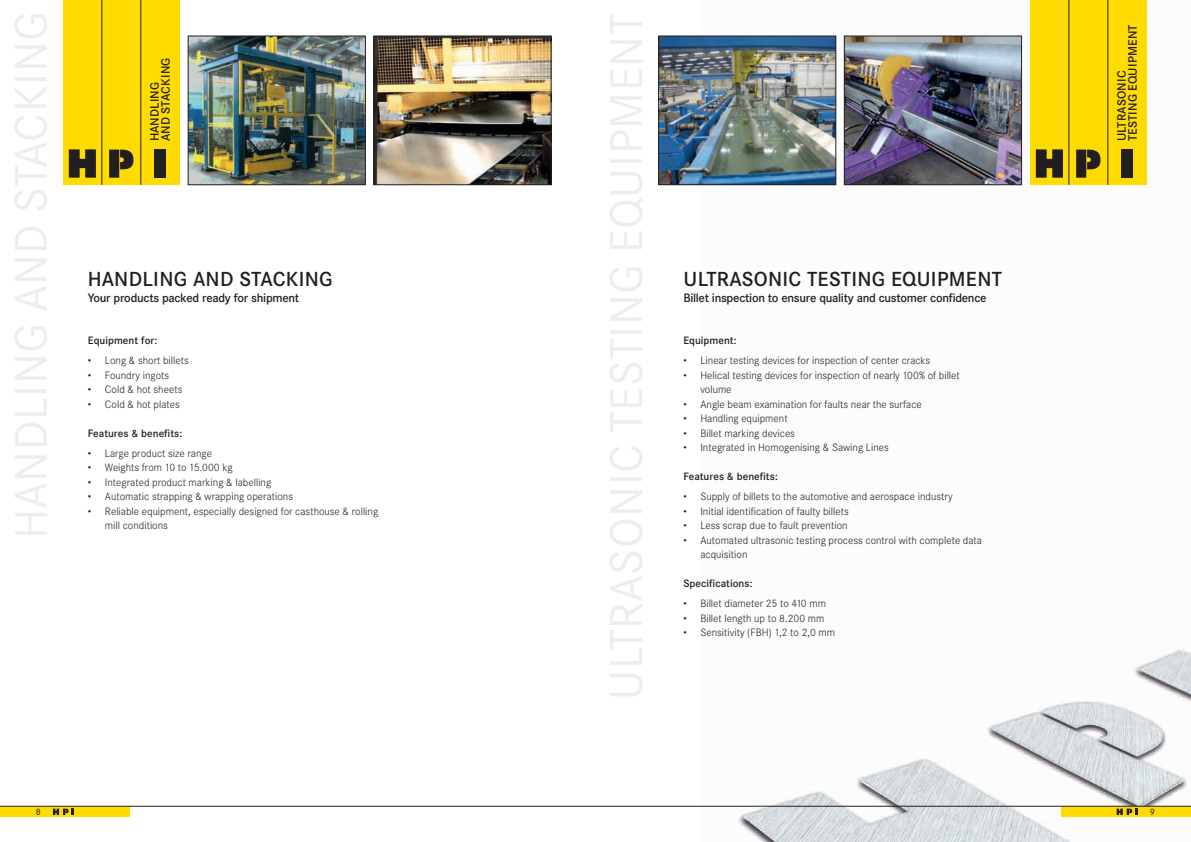
<style>
.page{position:relative;width:1191px;height:842px;background:#fff}
.page>*{position:absolute;margin:0;border:0;box-sizing:border-box;transform-origin:0 0}
.t1{font:500 20px "Corporate SBQ";letter-spacing:.01em;color:#231f20}
.t2{font:500 12px "Corporate SBQ";letter-spacing:-.025em;color:#231f20}
.t3{font:500 12px/11px "Corporate SBQ";letter-spacing:.01em;color:#231f20}
.t4{font:300 10.5px/14.5px "Corporate SBQ";color:#231f20}
.t5{font:500 10.5px "Corporate SBQ";color:#231f20}
.t6{font:9.1px "Corporate SBQ";color:#231f20}
</style>
<div class="page">
<img style="left:701px;top:0;width:490px;height:842px">
<div style="left:63px;top:0;width:117px;height:185px;background:#ffdc01"></div>
<hr style="left:102px;top:0;width:1px;height:185px;background:#231f20">
<hr style="left:141px;top:0;width:1px;height:185px;background:#231f20">
<svg style="left:69px;top:149px;width:27px;height:29px"></svg>
<svg style="left:109px;top:150px;width:24px;height:28px"></svg>
<div style="left:155px;top:150px;width:11px;height:28px;background:#231f20"></div>
<div style="left:1060px;top:806px;width:131px;height:11px;background:#ffdc01"></div>
<div style="left:0;top:806px;width:130px;height:11px;background:#ffdc01"></div>
<hr style="left:0;top:806px;width:1191px;height:1px;background:#231f20">
<svg style="left:53px;top:808px;width:21px;height:7px"></svg>
<svg style="left:1116px;top:808px;width:21px;height:7px"></svg>
<div style="left:1030px;top:0;width:116px;height:185px;background:#ffdc01"></div>
<hr style="left:1068px;top:0;width:1px;height:185px;background:#231f20">
<hr style="left:1107px;top:0;width:1px;height:185px;background:#231f20">
<svg style="left:1035px;top:149px;width:28px;height:29px"></svg>
<svg style="left:1076px;top:150px;width:24px;height:28px"></svg>
<div style="left:1121px;top:150px;width:12px;height:28px;background:#231f20"></div>
<img style="left:846px;top:38px;width:173px;height:145px">
<div style="left:844px;top:36px;width:177px;height:149px;border:1px solid #231f20"></div>
<img style="left:660px;top:38px;width:174px;height:145px">
<div style="left:658px;top:36px;width:178px;height:149px;border:1px solid #231f20"></div>
<img style="left:376px;top:38px;width:173px;height:145px">
<div style="left:374px;top:36px;width:177px;height:149px;border:1px solid #231f20"></div>
<img style="left:190px;top:38px;width:173px;height:145px">
<div style="left:188px;top:36px;width:177px;height:149px;border:1px solid #231f20"></div>
<p class="t3" style="left:149px;top:141px;width:85px;rotate:-90deg">han dling<br>an d Stacking</p>
<h1 class="t1" style="left:88px;top:267px;width:246px">Han dling an d Stacking</h1>
<p class="t2" style="left:88px;top:290px;width:213px">Your products packed ready for shipment</p>
<p class="t5" style="left:88px;top:334px;width:71px">Equipment for:</p>
<p class="t4" style="left:88px;top:353px;width:102px">• Long &amp; short billets</p>
<p class="t4" style="left:88px;top:368px;width:83px">• Foundry ingots</p>
<p class="t4" style="left:88px;top:382px;width:96px">• Cold &amp; hot sheets</p>
<p class="t4" style="left:88px;top:397px;width:94px">• Cold &amp; hot plates</p>
<p class="t5" style="left:88px;top:427px;width:96px">Features &amp; benefits:</p>
<p class="t4" style="left:88px;top:446px;width:126px">• Large product size range</p>
<p class="t4" style="left:88px;top:460px;width:146px">• Weights from 10 to 15.000 kg</p>
<p class="t4" style="left:88px;top:475px;width:185px">• Integrated product marking &amp; labelling</p>
<p class="t4" style="left:88px;top:489px;width:207px">• Automatic strapping &amp; wrapping operations</p>
<p class="t4" style="left:105px;top:504px;width:275px;text-indent:-17px">• Reliable equipment, especially designed for casthouse &amp; rolling mill conditions</p>
<h1 class="t1" style="left:683px;top:267px;width:295px">U ltrason ic Testing Equipment</h1>
<p class="t2" style="left:683px;top:290px;width:305px">Billet inspection to ensure quality and customer confidence</p>
<p class="t5" style="left:683px;top:334px;width:55px">Equipment:</p>
<p class="t4" style="left:683px;top:353px;width:248px">• Linear testing devices for inspection of center cracks</p>
<p class="t4" style="left:700px;top:368px;width:261px;text-indent:-17px">• Helical testing devices for inspection of nearly 100% of billet volume</p>
<p class="t4" style="left:683px;top:397px;width:240px">• Angle beam examination for faults near the surface</p>
<p class="t4" style="left:683px;top:411px;width:106px">• Handling equipment</p>
<p class="t4" style="left:683px;top:426px;width:113px">• Billet marking devices</p>
<p class="t4" style="left:683px;top:440px;width:207px">• Integrated in Homogenising &amp; Sawing Lines</p>
<p class="t5" style="left:683px;top:470px;width:96px">Features &amp; benefits:</p>
<p class="t4" style="left:683px;top:489px;width:271px">• Supply of billets to the automotive and aerospace industry</p>
<p class="t4" style="left:683px;top:504px;width:167px">• Initial identification of faulty billets</p>
<p class="t4" style="left:683px;top:518px;width:166px">• Less scrap due to fault prevention</p>
<p class="t4" style="left:700px;top:533px;width:283px;text-indent:-17px">• Automated ultrasonic testing process control with complete data acquisition</p>
<p class="t5" style="left:683px;top:577px;width:71px">Specifications:</p>
<p class="t4" style="left:683px;top:596px;width:144px">• Billet diameter 25 to 410 mm</p>
<p class="t4" style="left:683px;top:611px;width:142px">• Billet length up to 8.200 mm</p>
<p class="t4" style="left:683px;top:625px;width:153px">• Sensitivity (FBH) 1,2 to 2,0 mm</p>
<p class="t3" style="left:1116px;top:141px;width:117px;rotate:-90deg">U ltrasonic<br>Testing Equipment</p>
<p class="t6" style="left:36px;top:806px;width:7px">8</p>
<p class="t6" style="left:1149px;top:806px;width:7px">9</p>
</div>
